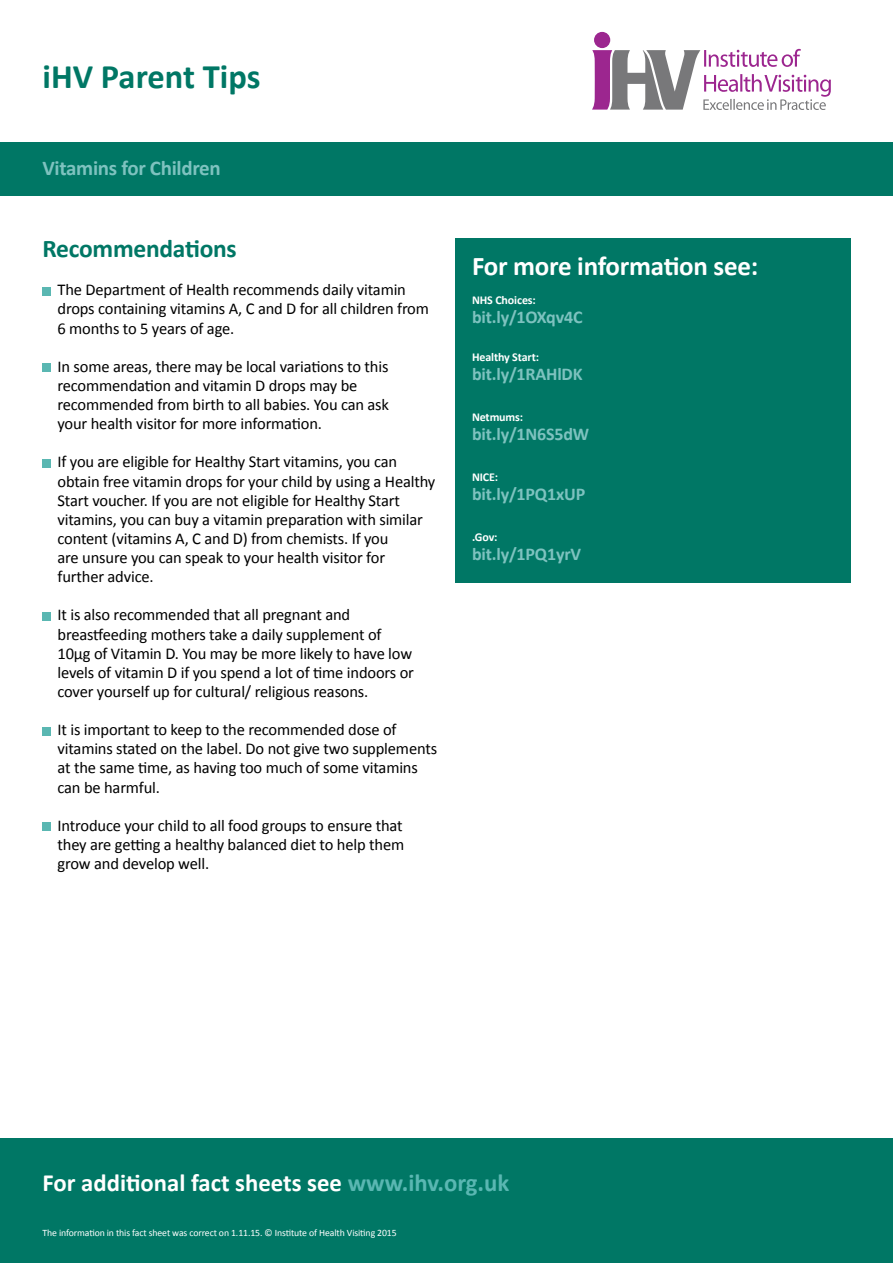
<style>
.page{position:relative;width:893px;height:1263px;background:#fff}
.page>*{position:absolute;margin:0;border:0;box-sizing:border-box;transform-origin:0 0}
.t1{font:700 34.5px "Calibri";color:#007765}
.t2{font:700 27px "Calibri";letter-spacing:-.01em;color:#fff}
.t3{font:700 25.5px "Calibri";letter-spacing:-.01em;color:#007765}
.t4{font:700 24.75px "Calibri";color:#fff}
.t5{font:700 21px "Calibri";letter-spacing:-.015em;color:#7ec2bf}
.t6{font:700 18px "Calibri";letter-spacing:-.01em;color:#7ec2bf}
.t7{font:16.5px/19px "Calibri";letter-spacing:-.01em;color:#000}
.t8{font:700 12px "Calibri";letter-spacing:-.01em;color:#fff}
.t9{font:9.75px "Calibri";letter-spacing:-.01em;color:#fff}
.s1{color:#5ab7b2}
</style>
<div class="page">
<div style="left:0;top:1138px;width:893px;height:125px;background:#007765"></div>
<div style="left:0;top:142px;width:893px;height:53px;background:#007765"></div>
<div style="left:43px;top:287px;width:8px;height:8px;background:#5ab7b2"></div>
<div style="left:43px;top:363px;width:8px;height:9px;background:#5ab7b2"></div>
<div style="left:43px;top:459px;width:8px;height:8px;background:#5ab7b2"></div>
<div style="left:43px;top:612px;width:8px;height:8px;background:#5ab7b2"></div>
<div style="left:43px;top:727px;width:8px;height:8px;background:#5ab7b2"></div>
<div style="left:43px;top:822px;width:8px;height:9px;background:#5ab7b2"></div>
<div style="left:594px;top:32px;width:16px;height:16px;background:#9c268f;border-radius:50%"></div>
<svg style="left:592px;top:49px;width:239px;height:61px"></svg>
<div style="left:455px;top:238px;width:395px;height:345px;background:#007765"></div>
<h1 class="t1" style="left:43px;top:54px;width:220px">iHV Parent Tips</h1>
<p class="t5" style="left:43px;top:155px;width:180px">Vitamins for Children</p>
<h3 class="t3" style="left:43px;top:232px;width:196px">Recommendations</h3>
<p class="t7" style="left:58px;top:280px;width:373px">The Department of Health recommends daily vitamin drops containing vitamins A, C and D for all children from<br>6 months to 5 years of age.</p>
<p class="t7" style="left:58px;top:357px;width:333px">In some areas, there may be local variations to this recommendation and vitamin D drops may be recommended from birth to all babies. You can ask your health visitor for more information.</p>
<p class="t7" style="left:58px;top:452px;width:379px">If you are eligible for Healthy Start vitamins, you can obtain free vitamin drops for your child by using a Healthy Start voucher. If you are not eligible for Healthy Start vitamins, you can buy a vitamin preparation with similar content (vitamins A, C and D) from chemists. If you<br>are unsure you can speak to your health visitor for further advice.</p>
<p class="t7" style="left:58px;top:605px;width:358px">It is also recommended that all pregnant and breastfeeding mothers take a daily supplement of 10µg of Vitamin D. You may be more likely to have low levels of vitamin D if you spend a lot of time indoors or cover yourself up for cultural/ religious reasons.</p>
<p class="t7" style="left:58px;top:720px;width:381px">It is important to keep to the recommended dose of vitamins stated on the label. Do not give two supplements at the same time, as having too much of some vitamins can be harmful.</p>
<p class="t7" style="left:58px;top:816px;width:348px;text-align:justify">Introduce your child to all food groups to ensure that they are getting a healthy balanced diet to help them grow and develop well.</p>
<h2 class="t2" style="left:472px;top:249px;width:288px">For more information see:</h2>
<p class="t8" style="left:472px;top:292px;width:65px">NHS Choices:</p>
<p class="t6" style="left:472px;top:306px;width:112px">bit.ly/1OXqv4C</p>
<p class="t8" style="left:472px;top:349px;width:69px">Healthy Start:</p>
<p class="t6" style="left:472px;top:363px;width:112px">bit.ly/1RAHlDK</p>
<p class="t8" style="left:472px;top:409px;width:53px">Netmums:</p>
<p class="t6" style="left:472px;top:423px;width:119px">bit.ly/1N6S5dW</p>
<p class="t8" style="left:472px;top:469px;width:28px">NICE:</p>
<p class="t6" style="left:472px;top:483px;width:115px">bit.ly/1PQ1xUP</p>
<p class="t8" style="left:472px;top:529px;width:27px">.Gov:</p>
<p class="t6" style="left:472px;top:543px;width:111px">bit.ly/1PQ1yrV</p>
<h3 class="t4" style="left:43px;top:1167px;width:468px">For additional fact sheets see <span class="s1">www.ihv.org.uk</span></h3>
<p class="t9" style="left:43px;top:1227px;width:356px">The information in this fact sheet was correct on 1.11.15. © Institute of Health Visiting 2015</p>
</div>
